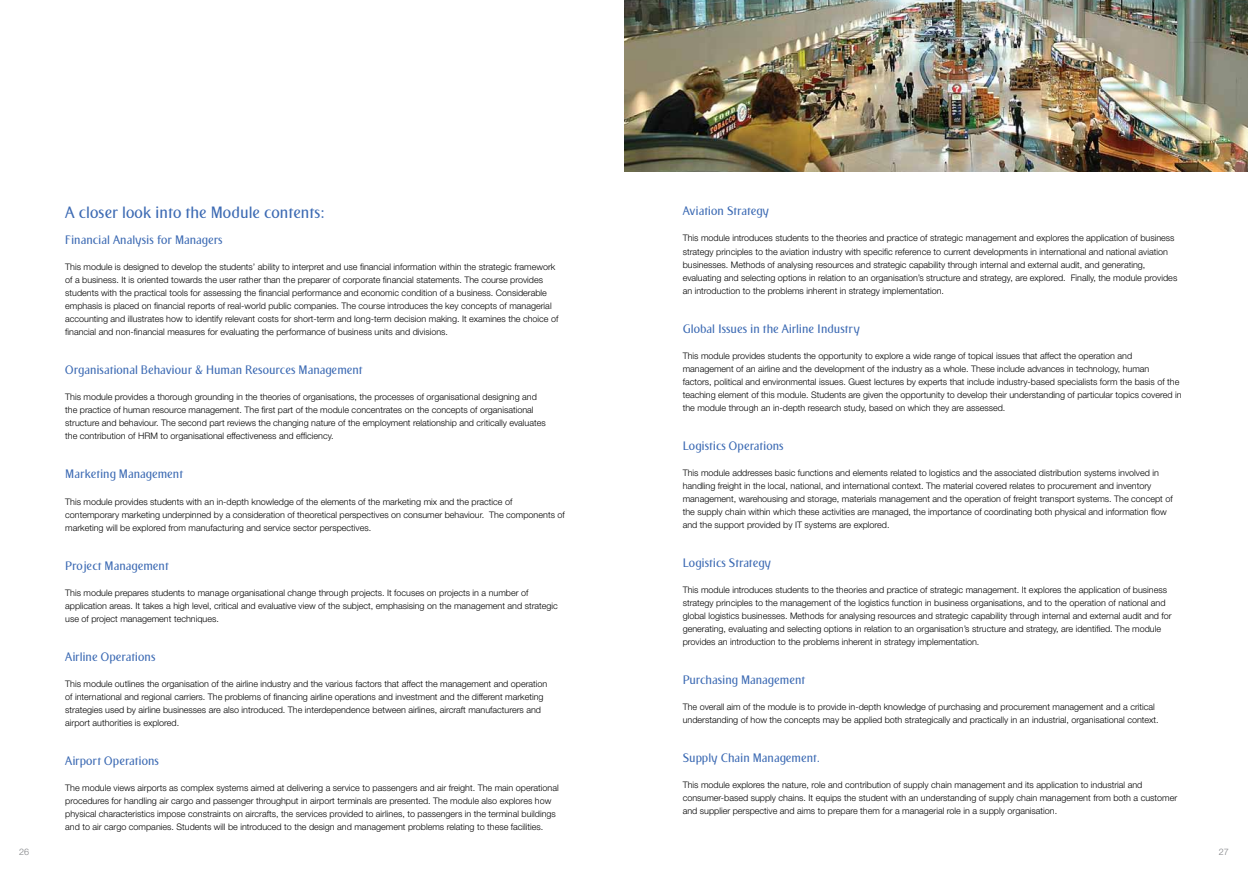
<style>
.page{position:relative;width:1248px;height:875px;background:#fff}
.page>*{position:absolute;margin:0;border:0;box-sizing:border-box;transform-origin:0 0}
.t1{font:16px "EK03 Plain M02";color:#3c6ab3}
.t2{font:12px "EK03 Plain M02";color:#3c6ab3}
.t3{font:300 9px/13px "Helvetica Neue";color:#000}
.t4{font:300 9px "Helvetica Neue";color:#808285}
</style>
<div class="page">
<img style="left:624px;top:0;width:623px;height:171px">
<h1 class="t1" style="left:65px;top:203px;width:261px">A closer look into the Module contents:</h1>
<h2 class="t2" style="left:65px;top:233px;width:159px">Financial Analysis for Managers</h2>
<p class="t3" style="left:65px;top:260px;width:494px">This module is designed to develop the students’ ability to interpret and use financial information within the strategic framework of a business. It is oriented towards the user rather than the preparer of corporate financial statements. The course provides students with the practical tools for assessing the financial performance and economic condition of a business. Considerable emphasis is placed on financial reports of real-world public companies. The course introduces the key concepts of managerial accounting and illustrates how to identify relevant costs for short-term and long-term decision making. It examines the choice of financial and non-financial measures for evaluating the performance of business units and divisions.</p>
<h2 class="t2" style="left:65px;top:363px;width:299px">Organisational Behaviour &amp; Human Resources Management</h2>
<p class="t3" style="left:65px;top:390px;width:482px">This module provides a thorough grounding in the theories of organisations, the processes of organisational designing and the practice of human resource management. The first part of the module concentrates on the concepts of organisational structure and behaviour. The second part reviews the changing nature of the employment relationship and critically evaluates the contribution of HRM to organisational effectiveness and efficiency.</p>
<h2 class="t2" style="left:65px;top:467px;width:119px">Marketing Management</h2>
<p class="t3" style="left:65px;top:494px;width:501px">This module provides students with an in-depth knowledge of the elements of the marketing mix and the practice of contemporary marketing underpinned by a consideration of theoretical perspectives on consumer behaviour. The components of marketing will be explored from manufacturing and service sector perspectives.</p>
<h2 class="t2" style="left:65px;top:558px;width:105px">Project Management</h2>
<p class="t3" style="left:65px;top:585px;width:494px">This module prepares students to manage organisational change through projects. It focuses on projects in a number of application areas. It takes a high level, critical and evaluative view of the subject, emphasising on the management and strategic use of project management techniques.</p>
<h2 class="t2" style="left:65px;top:649px;width:92px">Airline Operations</h2>
<p class="t3" style="left:65px;top:676px;width:483px">This module outlines the organisation of the airline industry and the various factors that affect the management and operation of international and regional carriers. The problems of financing airline operations and investment and the different marketing strategies used by airline businesses are also introduced. The interdependence between airlines, aircraft manufacturers and airport authorities is explored.</p>
<h2 class="t2" style="left:65px;top:753px;width:95px">Airport Operations</h2>
<p class="t3" style="left:65px;top:780px;width:495px">The module views airports as complex systems aimed at delivering a service to passengers and air freight. The main operational procedures for handling air cargo and passenger throughput in airport terminals are presented. The module also explores how physical characteristics impose constraints on aircrafts, the services provided to airlines, to passengers in the terminal buildings and to air cargo companies. Students will be introduced to the design and management problems relating to these facilities.</p>
<h2 class="t2" style="left:682px;top:204px;width:88px">Aviation Strategy</h2>
<p class="t3" style="left:682px;top:231px;width:496px">This module introduces students to the theories and practice of strategic management and explores the application of business strategy principles to the aviation industry with specific reference to current developments in international and national aviation businesses. Methods of analysing resources and strategic capability through internal and external audit, and generating, evaluating and selecting options in relation to an organisation’s structure and strategy, are explored. Finally, the module provides an introduction to the problems inherent in strategy implementation.</p>
<h2 class="t2" style="left:682px;top:321px;width:179px">Global Issues in the Airline Industry</h2>
<p class="t3" style="left:682px;top:348px;width:500px">This module provides students the opportunity to explore a wide range of topical issues that affect the operation and management of an airline and the development of the industry as a whole. These include advances in technology, human<br>factors, political and environmental issues. Guest lectures by experts that include industry-based specialists form the basis of the teaching element of this module. Students are given the opportunity to develop their understanding of particular topics covered in the module through an in-depth research study, based on which they are assessed.</p>
<h2 class="t2" style="left:682px;top:438px;width:102px">Logistics Operations</h2>
<p class="t3" style="left:682px;top:465px;width:491px">This module addresses basic functions and elements related to logistics and the associated distribution systems involved in handling freight in the local, national, and international context. The material covered relates to procurement and inventory management, warehousing and storage, materials management and the operation of freight transport systems. The concept of the supply chain within which these activities are managed, the importance of coordinating both physical and information flow and the support provided by IT systems are explored.</p>
<h2 class="t2" style="left:682px;top:555px;width:90px">Logistics Strategy</h2>
<p class="t3" style="left:682px;top:582px;width:490px">This module introduces students to the theories and practice of strategic management. It explores the application of business strategy principles to the management of the logistics function in business organisations, and to the operation of national and global logistics businesses. Methods for analysing resources and strategic capability through internal and external audit and for generating, evaluating and selecting options in relation to an organisation’s structure and strategy, are identified. The module provides an introduction to the problems inherent in strategy implementation.</p>
<h2 class="t2" style="left:682px;top:672px;width:124px">Purchasing Management</h2>
<p class="t3" style="left:682px;top:699px;width:477px">The overall aim of the module is to provide in-depth knowledge of purchasing and procurement management and a critical understanding of how the concepts may be applied both strategically and practically in an industrial, organisational context.</p>
<h2 class="t2" style="left:682px;top:750px;width:139px">Supply Chain Management.</h2>
<p class="t3" style="left:682px;top:777px;width:496px">This module explores the nature, role and contribution of supply chain management and its application to industrial and consumer-based supply chains. It equips the student with an understanding of supply chain management from both a customer and supplier perspective and aims to prepare them for a managerial role in a supply organisation.</p>
<p class="t4" style="left:19px;top:846px;width:12px">26</p>
<p class="t4" style="left:1218px;top:846px;width:12px">27</p>
</div>
